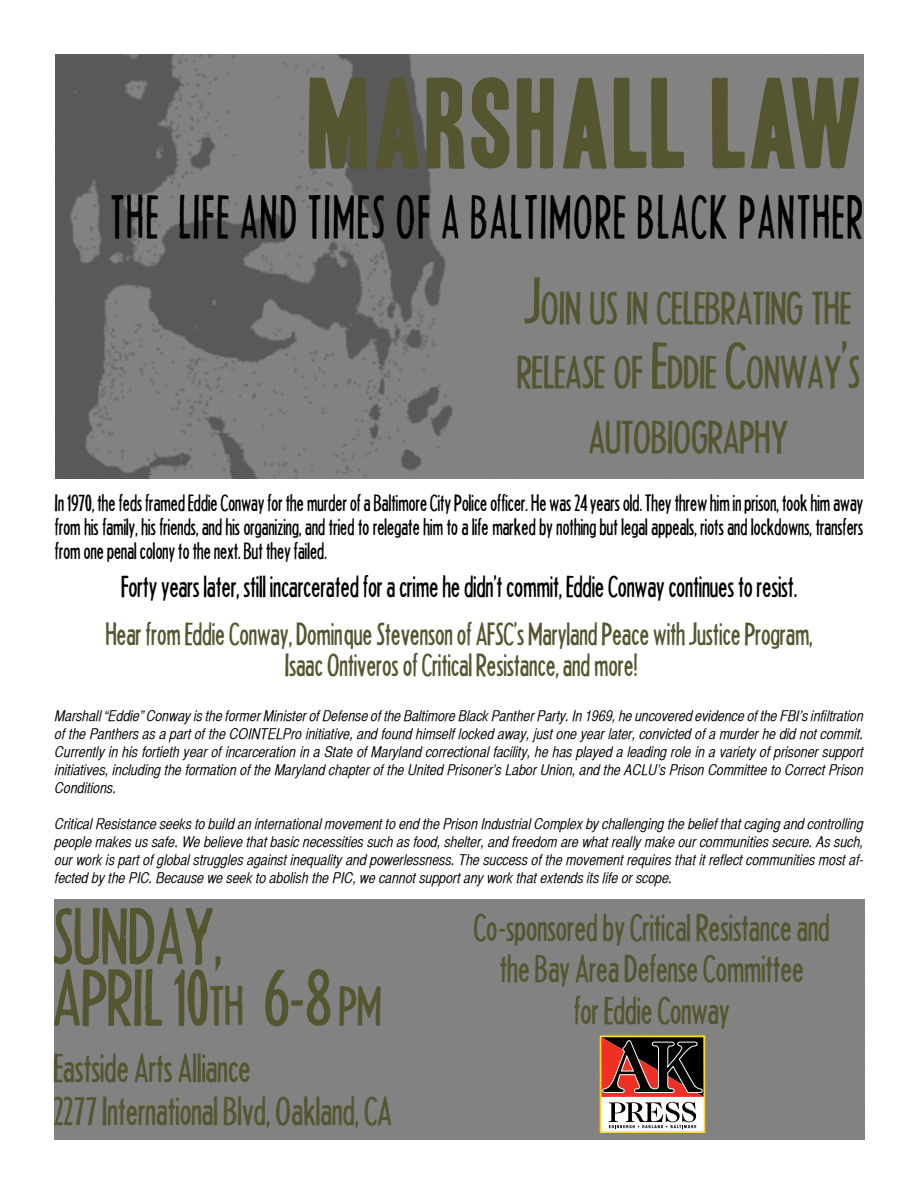
<style>
.page{position:relative;width:918px;height:1188px;background:#fff}
.page>*{position:absolute;margin:0;border:0;box-sizing:border-box;transform-origin:0 0}
.t1{font:111px "Headline HPLHS One";letter-spacing:.025em;color:#555530}
.t2{font:70.5px/61.5px "Headline HPLHS Two";color:#555530}
.t3{font:54.3px "Headline HPLHS Two";letter-spacing:.06em;color:#000;scale:.8 1}
.t4{font:40.95px/64.5px "Headline HPLHS Two";color:#555530;text-align:center}
.t5{font:36px/43.2px "Headline HPLHS Two";color:#555530}
.t6{font:34.5px/41.4px "Headline HPLHS Two";color:#555530;text-align:center}
.t7{font:28.5px/31.5px "Headline HPLHS Two";color:#555530;text-align:center}
.t8{font:27px "Headline HPLHS Two";color:#000}
.t9{font:21px/24px "Headline HPLHS Two";color:#000;text-align:justify}
.t10{font:15px/18px "Helvetica CY Oblique";color:#000;text-align:justify}
.s1{font-size:58.5px}
.s2{font-size:49.35px}
</style>
<div class="page">
<img style="left:55px;top:54px;width:809px;height:425px">
<svg style="left:609px;top:1128px;width:88px;height:1px"></svg>
<div style="left:600px;top:1036px;width:105px;height:97px;border:1px solid #ffd420"></div>
<svg style="left:601px;top:1037px;width:103px;height:91px"></svg>
<h1 class="t1" style="left:308px;top:70px;width:557px">MARSHALL LAW</h1>
<h3 class="t3" style="left:112px;top:184px;width:941px">THE LIFE AND TIMES OF A BALTIMORE BLACK PANTHER</h3>
<h3 class="t4" style="left:518px;top:274px;width:343px"><span class="s1">J</span>OIN US IN CELEBRATING THE<br>RELEASE OF <span class="s1">E</span>DDIE <span class="s1">C</span>ONWAY<span class="s1">’</span>S<br>AUTOBIOGRAPHY</h3>
<p class="t9" style="left:55px;top:490px;width:810px">In 1970, the feds framed Eddie Conway for the murder of a Baltimore City Police officer. He was 24 years old. They threw him in prison, took him away from his family, his friends, and his organizing, and tried to relegate him to a life marked by nothing but legal appeals, riots and lockdowns, transfers from one penal colony to the next. But they failed.</p>
<h3 class="t8" style="left:122px;top:570px;width:677px">Forty years later, still incarcerated for a crime he didn’t commit, Eddie Conway continues to resist.</h3>
<h3 class="t7" style="left:106px;top:617px;width:709px">Hear from Eddie Conway, Dominque Stevenson of AFSC’s Maryland Peace with Justice Program,<br>Isaac Ontiveros of Critical Resistance, and more!</h3>
<p class="t10" style="left:55px;top:707px;width:810px">Marshall “Eddie” Conway is the former Minister of Defense of the Baltimore Black Panther Party. In 1969, he uncovered evidence of the FBI’s infiltration of the Panthers as a part of the COINTELPro initiative, and found himself locked away, just one year later, convicted of a murder he did not commit.<br>Currently in his fortieth year of incarceration in a State of Maryland correctional facility, he has played a leading role in a variety of prisoner support initiatives, including the formation of the Maryland chapter of the United Prisoner’s Labor Union, and the ACLU’s Prison Committee to Correct Prison Conditions.</p>
<p class="t10" style="left:55px;top:815px;width:810px">Critical Resistance seeks to build an international movement to end the Prison Industrial Complex by challenging the belief that caging and controlling people makes us safe. We believe that basic necessities such as food, shelter, and freedom are what really make our communities secure. As such, our work is part of global struggles against inequality and powerlessness. The success of the movement requires that it reflect communities most af&shy;fected by the PIC. Because we seek to abolish the PIC, we cannot support any work that extends its life or scope.</p>
<h2 class="t2" style="left:54px;top:903px;width:330px">SUNDAY,<br>APRIL 10<span class="s2">TH</span> 6-8 <span class="s2">PM</span></h2>
<h3 class="t5" style="left:54px;top:1045px;width:340px">Eastside Arts Alliance<br>2277 International Blvd, Oakland, CA</h3>
<h3 class="t6" style="left:474px;top:906px;width:358px">Co-sponsored by Critical Resistance and the Bay Area Defense Committee<br>for Eddie Conway</h3>
</div>
